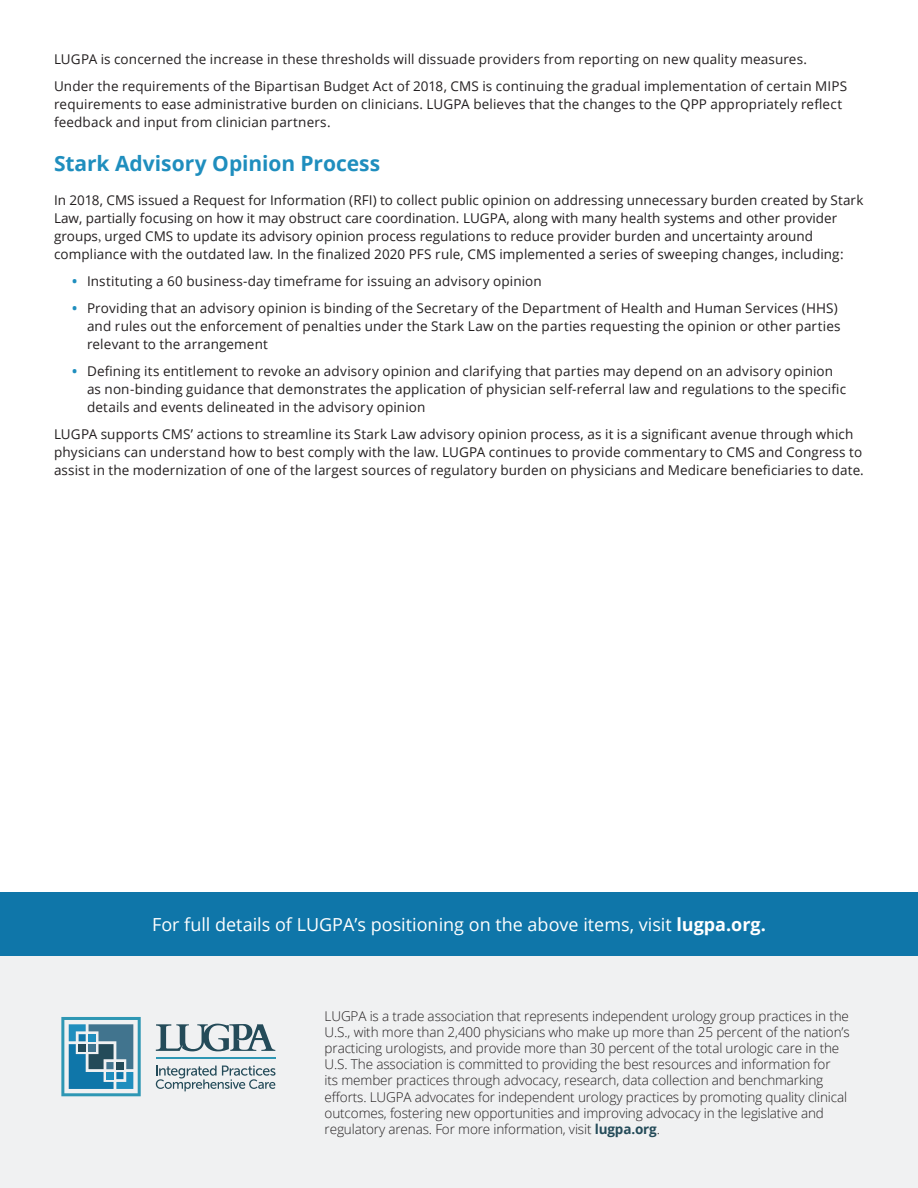
<style>
.page{position:relative;width:918px;height:1188px;background:#fff}
.page>*{position:absolute;margin:0;border:0;box-sizing:border-box;transform-origin:0 0}
.t1{font:700 21px "Open Sans";letter-spacing:-.005em;color:#1f8ebe}
.t2{font:18px "Open Sans";color:#fff}
.t3{font:13.5px/18px "Open Sans";letter-spacing:.01em;color:#231f20}
.t4{font:300 13.5px/16.2px "Open Sans";letter-spacing:-.01em;color:#231f20}
.s1{font-family:"Minion Pro"}
.s2{font-weight:700;color:#1f8ebe}
.s3{font-weight:700}
.s4{font-weight:700;color:#244b59}
</style>
<div class="page">
<div style="left:1px;top:892px;width:917px;height:64px;background:#0f76a9"></div>
<div style="left:1px;top:956px;width:917px;height:232px;background:#f0f1f2"></div>
<svg style="left:156px;top:1066px;width:120px;height:25px"></svg>
<hr style="left:156px;top:1057px;width:119px;height:2px;background:#2e97b4">
<svg style="left:156px;top:1024px;width:119px;height:27px"></svg>
<svg style="left:61px;top:1017px;width:80px;height:79px"></svg>
<p class="t3" style="left:54px;top:46px;width:795px;line-height:27px">LUGPA is concerned the increase in these thresholds will dissuade providers from reporting on new quality measures.<br>Under the requirements of the Bipartisan Budget Act of 2018, CMS is continuing the gradual implementation of certain MIPS</p>
<p class="t3" style="left:54px;top:95px;width:790px">requirements to ease administrative burden on clinicians. LUGPA believes that the changes to the QPP appropriately reflect feedback and input from clinician partners.</p>
<p class="t1" style="left:54px;top:148px;width:328px">Stark Advisory Opinion Process</p>
<p class="t3" style="left:54px;top:191px;width:811px">In 2018, CMS issued a Request for Information (RFI) to collect public opinion on addressing unnecessary burden created by Stark Law, partially focusing on how it may obstruct care coordination. LUGPA, along with many health systems and other provider groups<span class="s1">,</span> urged CMS to update its advisory opinion process regulations to reduce provider burden and uncertainty around compliance with the outdated law. In the finalized 2020 PFS rule, CMS implemented a series of sweeping changes, including:</p>
<p class="t3" style="left:72px;top:272px;width:471px"><span class="s2">•</span> Instituting a 60 business-day timeframe for issuing an advisory opinion</p>
<p class="t3" style="left:87px;top:299px;width:755px;text-indent:-15px"><span class="s2">•</span> Providing that an advisory opinion is binding of the Secretary of the Department of Health and Human Services (HHS) and rules out the enforcement of penalties under the Stark Law on the parties requesting the opinion or other parties relevant to the arrangement</p>
<p class="t3" style="left:87px;top:362px;width:761px;text-indent:-15px"><span class="s2">•</span> Defining its entitlement to revoke an advisory opinion and clarifying that parties may depend on an advisory opinion as non-binding guidance that demonstrates the application of physician self-referral law and regulations to the specific details and events delineated in the advisory opinion</p>
<p class="t3" style="left:54px;top:425px;width:811px">LUGPA supports CMS’ actions to streamline its Stark Law advisory opinion process, as it is a significant avenue through which physicians can understand how to best comply with the law. LUGPA continues to provide commentary to CMS and Congress to assist in the modernization of one of the largest sources of regulatory burden on physicians and Medicare beneficiaries to date.</p>
<p class="t2" style="left:152px;top:912px;width:615px">For full details of LUGPA’s positioning on the above items, visit <span class="s3">lugpa.org.</span></p>
<p class="t4" style="left:325px;top:1007px;width:526px">LUGPA is a trade association that represents independent urology group practices in the U.S., with more than 2,400 physicians who make up more than 25 percent of the nation’s practicing urologists, and provide more than 30 percent of the total urologic care in the U.S. The association is committed to providing the best resources and information for<br>its member practices through advocacy, research, data collection and benchmarking efforts. LUGPA advocates for independent urology practices by promoting quality clinical outcomes, fostering new opportunities and improving advocacy in the legislative and regulatory arenas. For more information, visit <span class="s4">lugpa.org</span>.</p>
</div>
